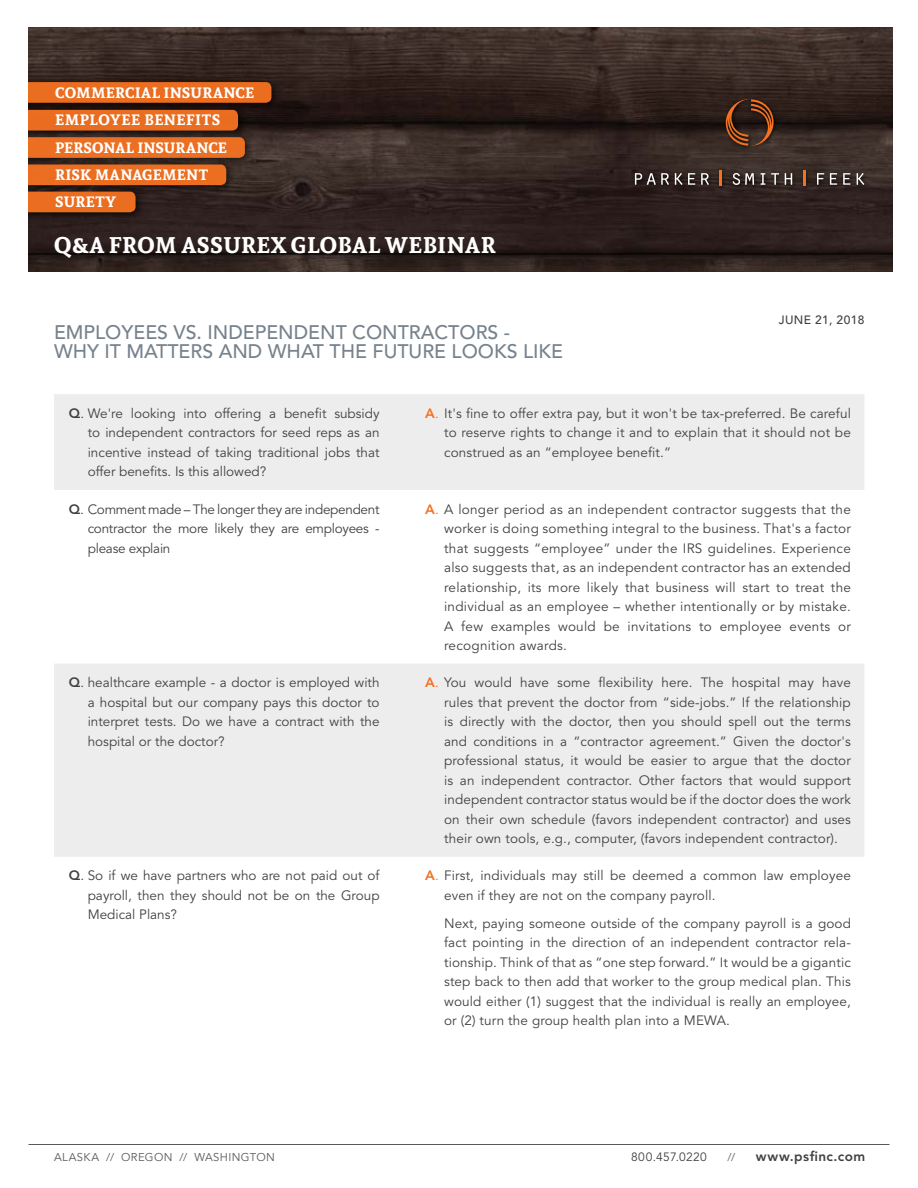
<style>
.page{position:relative;width:918px;height:1188px;background:#fff}
.page>*{position:absolute;margin:0;border:0;box-sizing:border-box;transform-origin:0 0}
.t1{font:700 22.5px "Andada";letter-spacing:.02em;color:#fff}
.t2{font:500 19.5px/19.5px "Avenir LT Std";color:#77828d}
.t3{font:700 15px/27.3px "Andada";letter-spacing:.015em;color:#fff}
.t4{font:13.5px/19.5px "Avenir LT Std";letter-spacing:.01em;color:#414042;text-align:justify}
.t5{font:800 13.5px "Avenir LT Std";letter-spacing:.04em;color:#414042}
.t6{font:12px "Avenir LT Std";letter-spacing:.03em;color:#414042}
.t7{font:500 12px "Avenir LT Std";letter-spacing:.03em;color:#414042}
.t8{font:11.25px "Avenir LT Std";letter-spacing:.035em;color:#58595b}
.s1{font-weight:800}
.s2{font-weight:800;color:#f37121}
.s3{color:#f37121}
</style>
<div class="page">
<img style="left:28px;top:27px;width:864px;height:244px">
<div style="left:632px;top:97px;width:238px;height:94px;background:#000;opacity:.75"></div>
<svg style="left:726px;top:99px;width:48px;height:47px;background:#552f1b"></svg>
<svg style="left:635px;top:173px;width:34px;height:12px"></svg>
<svg style="left:675px;top:173px;width:20px;height:12px"></svg>
<svg style="left:701px;top:173px;width:8px;height:12px"></svg>
<svg style="left:733px;top:173px;width:21px;height:12px"></svg>
<svg style="left:761px;top:173px;width:4px;height:12px"></svg>
<svg style="left:771px;top:173px;width:8px;height:12px"></svg>
<svg style="left:785px;top:173px;width:7px;height:12px"></svg>
<svg style="left:817px;top:173px;width:7px;height:12px"></svg>
<svg style="left:830px;top:173px;width:7px;height:12px"></svg>
<svg style="left:843px;top:173px;width:7px;height:12px"></svg>
<svg style="left:857px;top:173px;width:7px;height:12px"></svg>
<svg style="left:719px;top:170px;width:2px;height:16px"></svg>
<svg style="left:803px;top:170px;width:2px;height:16px"></svg>
<div style="left:13px;top:77px;width:268px;height:35px;background:#000;opacity:.75"></div>
<svg style="left:28px;top:82px;width:243px;height:21px;background:#e66b1f"></svg>
<div style="left:13px;top:105px;width:234px;height:35px;background:#000;opacity:.75"></div>
<div style="left:28px;top:110px;width:210px;height:21px;background:#e96d20"></div>
<div style="left:13px;top:133px;width:241px;height:34px;background:#000;opacity:.75"></div>
<svg style="left:28px;top:137px;width:217px;height:21px;background:#e76c21"></svg>
<div style="left:13px;top:160px;width:222px;height:34px;background:#000;opacity:.75"></div>
<div style="left:28px;top:164px;width:198px;height:21px;background:#eb6e21"></div>
<div style="left:13px;top:187px;width:132px;height:35px;background:#000;opacity:.75"></div>
<div style="left:28px;top:192px;width:108px;height:20px;background:#ea6d20"></div>
<div style="left:0;top:0;width:28px;height:270px;background:#fff"></div>
<hr style="left:28px;top:1144px;width:862px;height:1px;background:#58595b">
<svg style="left:54px;top:394px;width:810px;height:463px;fill:#ededee"></svg>
<p class="t3" style="left:55px;top:79px;width:201px">COMMERCIAL INSURANCE<br>EMPLOYEE BENEFITS<br>PERSONAL INSURANCE<br>RISK MANAGEMENT<br>SURETY</p>
<h1 class="t1" style="left:54px;top:230px;width:443px">Q&amp;A FROM ASSUREX GLOBAL WEBINAR</h1>
<h2 class="t2" style="left:54px;top:323px;width:511px">EMPLOYEES VS. INDEPENDENT CONTRACTORS -<br>WHY IT MATTERS AND WHAT THE FUTURE LOOKS LIKE</h2>
<p class="t7" style="left:779px;top:313px;width:87px">JUNE 21, 2018</p>
<p class="t4" style="left:88px;top:404px;width:293px;text-indent:-19px"><span class="s1">Q</span>Q. We're looking into offering a benefit subsidy to independent contractors for seed reps as an incentive instead of taking traditional jobs that offer benefits. Is this allowed?</p>
<p class="t4" style="left:444px;top:404px;width:408px;text-indent:-19px"><span class="s2">A</span><span class="s3">A.</span> It's fine to offer extra pay, but it won't be tax-preferred. Be careful to reserve rights to change it and to explain that it should not be construed as an “employee benefit.”</p>
<p class="t4" style="left:88px;top:500px;width:293px;text-indent:-19px"><span class="s1">Q</span>Q. Comment made – The longer they are independent contractor the more likely they are employees - please explain</p>
<p class="t4" style="left:444px;top:500px;width:408px;text-indent:-19px"><span class="s2">A</span><span class="s3">A.</span> A longer period as an independent contractor suggests that the worker is doing something integral to the business. That's a factor that suggests “employee” under the IRS guidelines. Experience also suggests that, as an independent contractor has an extended relationship, its more likely that business will start to treat the individual as an employee – whether intentionally or by mistake.<br>A few examples would be invitations to employee events or recognition awards.</p>
<p class="t4" style="left:88px;top:673px;width:293px;text-indent:-19px"><span class="s1">Q</span>Q. healthcare example - a doctor is employed with a hospital but our company pays this doctor to interpret tests. Do we have a contract with the hospital or the doctor?</p>
<p class="t4" style="left:444px;top:673px;width:408px;text-indent:-19px"><span class="s2">A</span><span class="s3">A.</span> You would have some flexibility here. The hospital may have rules that prevent the doctor from “side-jobs.” If the relationship is directly with the doctor, then you should spell out the terms and conditions in a “contractor agreement.” Given the doctor's professional status, it would be easier to argue that the doctor is an independent contractor. Other factors that would support independent contractor status would be if the doctor does the work on their own schedule (favors independent contractor) and uses their own tools, e.g., computer, (favors independent contractor).</p>
<p class="t4" style="left:88px;top:866px;width:293px;text-indent:-19px"><span class="s1">Q</span>Q. So if we have partners who are not paid out of payroll, then they should not be on the Group Medical Plans?</p>
<p class="t4" style="left:444px;top:866px;width:408px;text-indent:-19px"><span class="s2">A</span><span class="s3">A.</span> First, individuals may still be deemed a common law employee even if they are not on the company payroll.</p>
<p class="t4" style="left:444px;top:914px;width:408px">Next, paying someone outside of the company payroll is a good fact pointing in the direction of an independent contractor rela&shy;tionship. Think of that as “one step forward.” It would be a gigantic step back to then add that worker to the group medical plan. This would either (1) suggest that the individual is really an employee, or (2) turn the group health plan into a MEWA.</p>
<p class="t8" style="left:54px;top:1151px;width:222px">ALASKA // OREGON // WASHINGTON</p>
<p class="t6" style="left:631px;top:1150px;width:77px">800.457.0220</p>
<p class="t8" style="left:727px;top:1151px;width:9px">//</p>
<p class="t5" style="left:756px;top:1148px;width:111px">www.psfinc.com</p>
</div>
